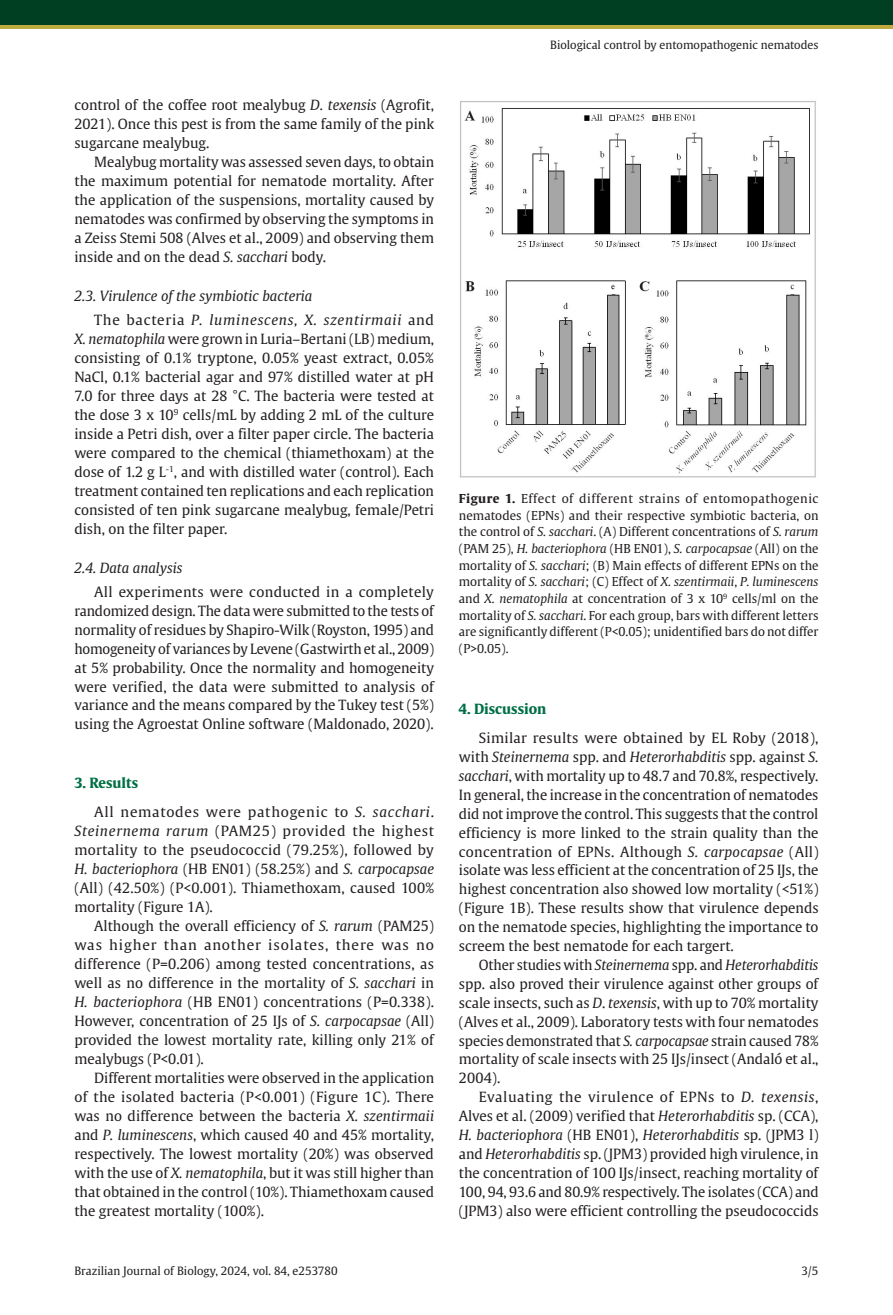
<style>
.page{position:relative;width:893px;height:1315px;background:#fff}
.page>*{position:absolute;margin:0;border:0;box-sizing:border-box;transform-origin:0 0}
.Paragraph{font:14px/18.9px "Gulliver";color:#231f20;text-align:justify}
.Heading2{font:italic 14px "Gulliver";color:#231f20}
.Heading1{font:700 14px "Gulliver";color:#016f45}
.FigureCaption{font:12.25px/16.6px "Gulliver";color:#231f20;text-align:justify}
.t1{font:11.38px "Gulliver";color:#231f20}
.s1{font-style:italic}
.s2{font-weight:700}
</style>
<div class="page">
<div style="left:0;top:12px;width:893px;height:17px;background:#beab3f"></div>
<div style="left:0;top:0;width:893px;height:25px;background:#003f22"></div>
<img style="left:460px;top:101px;width:356px;height:377px">
<p class="Paragraph" style="left:74px;top:96px;width:361px">control of the coffee root mealybug <span class="s1">D. texensis</span> (Agrofit, 2021). Once this pest is from the same family of the pink sugarcane mealybug.</p>
<p class="Paragraph" style="left:74px;top:153px;width:361px;text-indent:20px">Mealybug mortality was assessed seven days, to obtain the maximum potential for nematode mortality. After the application of the suspensions, mortality caused by nematodes was confirmed by observing the symptoms in a Zeiss Stemi 508 (Alves et al., 2009) and observing them inside and on the dead <span class="s1">S. sacchari</span> body.</p>
<p class="Heading2" style="left:74px;top:287px;width:240px">2.3. Virulence of the symbiotic bacteria</p>
<p class="Paragraph" style="left:74px;top:310px;width:361px;text-indent:20px">The bacteria <span class="s1">P. luminescens, X. szentirmaii</span> and <span class="s1">X. nematophila</span> were grown in Luria–Bertani (LB) medium, consisting of 0.1% tryptone, 0.05% yeast extract, 0.05% NaCl, 0.1% bacterial agar and 97% distilled water at pH 7.0 for three days at 28 °C. The bacteria were tested at the dose 3 x 10<sup>9</sup> cells/mL by adding 2 mL of the culture inside a Petri dish, over a filter paper circle. The bacteria were compared to the chemical (thiamethoxam) at the dose of 1.2 g L<sup>-1</sup>, and with distilled water (control). Each treatment contained ten replications and each replication consisted of ten pink sugarcane mealybug, female/Petri dish, on the filter paper.</p>
<p class="Heading2" style="left:74px;top:559px;width:110px">2.4. Data analysis</p>
<p class="Paragraph" style="left:74px;top:582px;width:361px;text-indent:20px">All experiments were conducted in a completely randomized design. The data were submitted to the tests of normality of residues by Shapiro-Wilk (Royston, 1995) and homogeneity of variances by Levene (Gastwirth et al., 2009) at 5% probability. Once the normality and homogeneity were verified, the data were submitted to analysis of variance and the means compared by the Tukey test (5%) using the Agroestat Online software (Maldonado, 2020).</p>
<p class="Heading1" style="left:74px;top:774px;width:65px">3. Results</p>
<p class="Paragraph" style="left:74px;top:802px;width:361px;text-indent:20px">All nematodes were pathogenic to <span class="s1">S. sacchari</span>.<br><span class="s1">Steinernema rarum</span> (PAM25) provided the highest mortality to the pseudococcid (79.25%), followed by <span class="s1">H. bacteriophora</span> (HB EN01) (58.25%) and <span class="s1">S. carpocapsae </span>(All) (42.50%) (P&lt;0.001). Thiamethoxam, caused 100% mortality (Figure 1A).</p>
<p class="Paragraph" style="left:74px;top:916px;width:361px;text-indent:20px">Although the overall efficiency of <span class="s1">S. rarum</span> (PAM25) was higher than another isolates, there was no difference (P=0.206) among tested concentrations, as well as no difference in the mortality of <span class="s1">S. sacchari</span> in <span class="s1">H. bacteriophora</span> (HB EN01) concentrations (P=0.338).<br>However, concentration of 25 IJs of <span class="s1">S. carpocapsae</span> (All) provided the lowest mortality rate, killing only 21% of mealybugs (P&lt;0.01).</p>
<p class="Paragraph" style="left:74px;top:1068px;width:361px;text-indent:20px">Different mortalities were observed in the application of the isolated bacteria (P&lt;0.001) (Figure 1C). There was no difference between the bacteria <span class="s1">X. szentirmaii </span>and <span class="s1">P. luminescens</span>, which caused 40 and 45% mortality, respectively. The lowest mortality (20%) was observed with the use of <span class="s1">X. nematophila</span>, but it was still higher than that obtained in the control (10%). Thiamethoxam caused the greatest mortality (100%).</p>
<p class="t1" style="left:550px;top:37px;width:270px">Biological control by entomopathogenic nematodes</p>
<p class="FigureCaption" style="left:459px;top:490px;width:361px"><span class="s2">Figure 1.</span> Effect of different strains of entomopathogenic nematodes (EPNs) and their respective symbiotic bacteria, on the control of <span class="s1">S. sacchari</span>. (A) Different concentrations of <span class="s1">S. rarum </span>(PAM 25), <span class="s1">H. bacteriophora</span> (HB EN01), <span class="s1">S. carpocapsae</span> (All) on the mortality of <span class="s1">S. sacchari</span>; (B) Main effects of different EPNs on the mortality of <span class="s1">S. sacchari</span>; (C) Effect of <span class="s1">X. szentirmaii</span>, <span class="s1">P. luminescens </span>and <span class="s1">X. nematophila</span> at concentration of 3 x 10<sup>9</sup> cells/ml on the mortality of <span class="s1">S. sacchari</span>. For each group, bars with different letters are significantly different (P&lt;0.05); unidentified bars do not differ (P&gt;0.05).</p>
<p class="Heading1" style="left:459px;top:700px;width:89px">4. Discussion</p>
<p class="Paragraph" style="left:459px;top:728px;width:361px;text-indent:20px">Similar results were obtained by EL Roby (2018), with <span class="s1">Steinernema</span> spp. and <span class="s1">Heterorhabditis</span> spp. against <span class="s1">S. sacchari</span>, with mortality up to 48.7 and 70.8%, respectively.<br>In general, the increase in the concentration of nematodes did not improve the control. This suggests that the control efficiency is more linked to the strain quality than the concentration of EPNs. Although <span class="s1">S. carpocapsae</span> (All) isolate was less efficient at the concentration of 25 IJs, the highest concentration also showed low mortality (&lt;51%) (Figure 1B). These results show that virulence depends on the nematode species, highlighting the importance to screem the best nematode for each targert.</p>
<p class="Paragraph" style="left:459px;top:955px;width:361px;text-indent:20px">Other studies with <span class="s1">Steinernema</span> spp. and <span class="s1">Heterorhabditis </span>spp. also proved their virulence against other groups of scale insects, such as <span class="s1">D</span>. <span class="s1">texensis</span>, with up to 70% mortality (Alves et al., 2009). Laboratory tests with four nematodes species demonstrated that <span class="s1">S. carpocapsae</span> strain caused 78% mortality of scale insects with 25 IJs/insect (Andaló et al., 2004).</p>
<p class="Paragraph" style="left:459px;top:1087px;width:361px;text-indent:20px">Evaluating the virulence of EPNs to <span class="s1">D. texensis</span>, Alves et al. (2009) verified that <span class="s1">Heterorhabditis</span> sp. (CCA), <span class="s1">H. bacteriophora</span> (HB EN01), <span class="s1">Heterorhabditis</span> sp. (JPM3 l) and <span class="s1">Heterorhabditis</span> sp. (JPM3) provided high virulence, in the concentration of 100 IJs/insect, reaching mortality of 100, 94, 93.6 and 80.9% respectively. The isolates (CCA) and (JPM3) also were efficient controlling the pseudococcids</p>
<p class="t1" style="left:74px;top:1264px;width:265px">Brazilian Journal of Biology, 2024, vol. 84, e253780</p>
<p class="t1" style="left:801px;top:1264px;width:19px">3/5</p>
</div>
